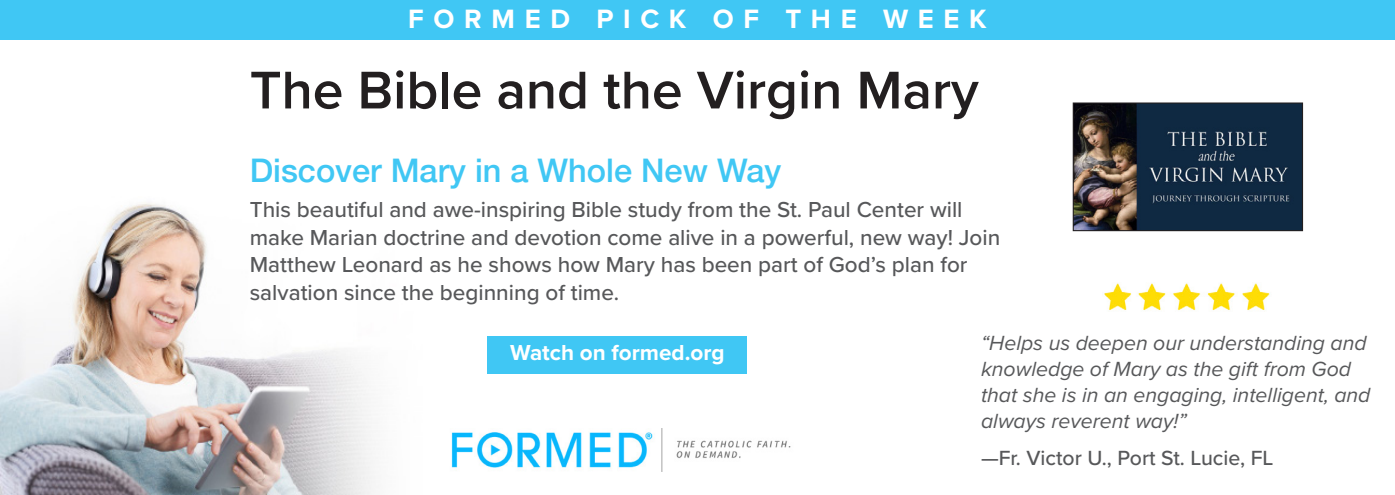
<style>
.page{position:relative;width:1395px;height:495px;background:#fff}
.page>*{position:absolute;margin:0;border:0;box-sizing:border-box;transform-origin:0 0}
.t1{font:600 55px "Proxima Nova";color:#231f20}
.t2{font:500 32.5px "Helvetica Neue";color:#40c7f4}
.t3{font:700 27.5px "Proxima Nova";letter-spacing:.35em;color:#fff}
.t4{font:500 22.5px/27.5px "Proxima Nova";color:#57585a}
.t5{font:700 22.5px "Proxima Nova";color:#fff}
.t6{font:italic 21.25px/26.2px "Proxima Nova";color:#57585a}
.t7{font:500 21.25px "Proxima Nova";color:#57585a}
</style>
<div class="page">
<img style="left:0;top:39px;width:698px;height:456px">
<img style="left:439px;top:428px;width:352px;height:44px">
<div style="left:0;top:0;width:1395px;height:39px;background:#40c7f4"></div>
<img style="left:1075px;top:104px;width:226px;height:125px">
<div style="left:1073px;top:102px;width:230px;height:129px;border:1px solid #231f20"></div>
<img style="left:1104px;top:283px;width:166px;height:29px">
<div style="left:488px;top:337px;width:259px;height:37px;background:#40c7f4"></div>
<p class="t3" style="left:408px;top:-2px;width:580px">FORMED PICK OF THE WEEK</p>
<p class="t1" style="left:250px;top:49px;width:730px">The Bible and the Virgin Mary</p>
<p class="t2" style="left:250px;top:145px;width:533px">Discover Mary in a Whole New Way</p>
<p class="t4" style="left:250px;top:195px;width:752px">This beautiful and awe-inspiring Bible study from the St. Paul Center will make Marian doctrine and devotion come alive in a powerful, new way! Join Matthew Leonard as he shows how Mary has been part of God’s plan for salvation since the beginning of time.</p>
<p class="t5" style="left:510px;top:336px;width:216px">Watch on formed.org</p>
<p class="t6" style="left:981px;top:328px;width:391px">“Helps us deepen our understanding and knowledge of Mary as the gift from God that she is in an engaging, intelligent, and always reverent way!”</p>
<p class="t7" style="left:981px;top:442px;width:294px">—Fr. Victor U., Port St. Lucie, FL</p>
</div>
